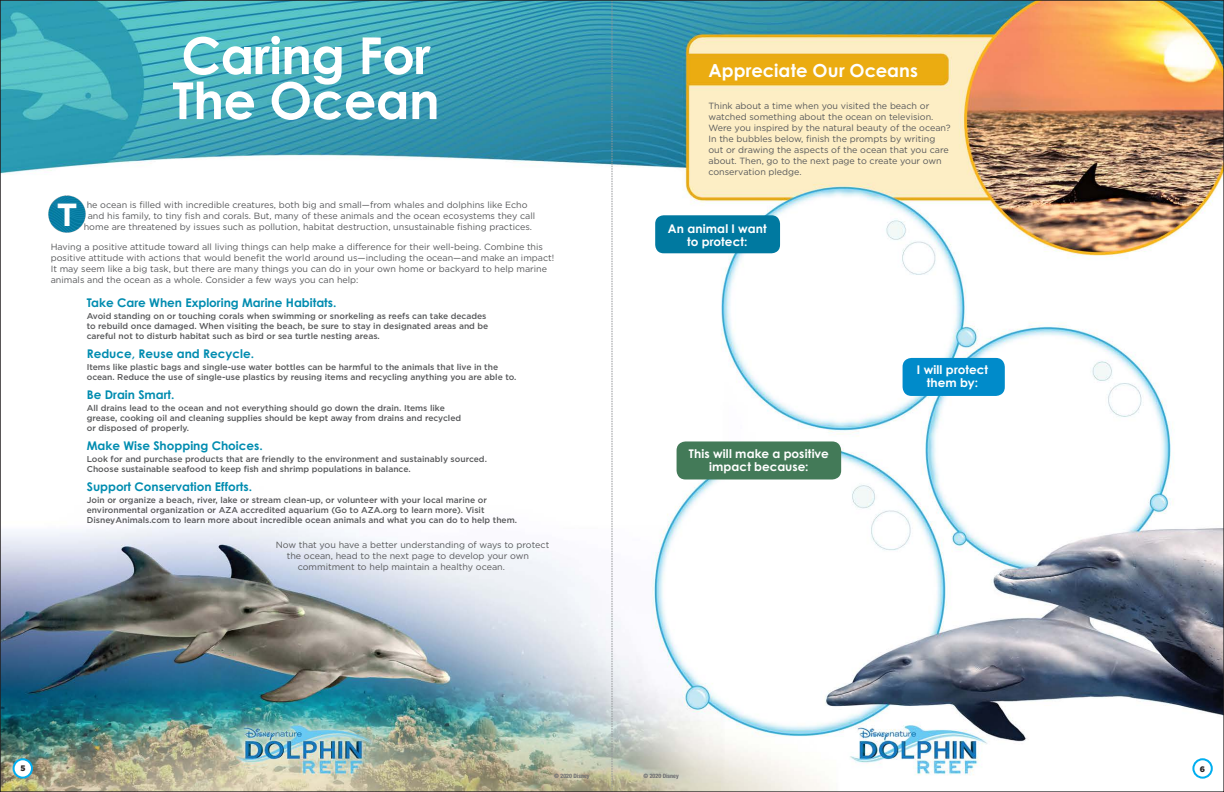
<style>
.page{position:relative;width:1224px;height:792px;background:#fff}
.page>*{position:absolute;margin:0;border:0;box-sizing:border-box;transform-origin:0 0}
.new_BODY{font:700 51px/45px "Century Gothic";letter-spacing:-.01em;color:#fff}
.BODY{font:700 32px "Gotham";color:#fff}
.DOL-ACTIVITY_DIR_HEA{font:700 18px "Century Gothic";letter-spacing:.005em;color:#fff}
.DOL-ACTIVITY_DIR{font:700 12px "Century Gothic";color:#008cb0}
.DOL-ACTIVITY_DIR_HEA-2{font:700 12px/13px "Century Gothic";letter-spacing:.005em;color:#fff;text-align:center}
.DOL-ACTIVITY_DIR-2{font:9px/11px "Gotham";color:#57585a}
.DOL-ACTIVITY_DIR-3{font:500 8.5px/10px "Gotham";color:#57585a}
.t1{font:900 8px "Gotham";color:#231f20}
.t2{font:700 condensed 6px "Helvetica Neue";color:#6b6b6e}
</style>
<div class="page">
<img style="left:2px;top:2px;width:1220px;height:788px">
<p class="new_BODY" style="left:172px;top:32px;width:269px">Caring For<br>The Ocean</p>
<p class="BODY" style="left:57px;top:194px;width:22px">T</p>
<p class="DOL-ACTIVITY_DIR-2" style="left:84px;top:199px;width:453px;text-align:center">he ocean is filled with incredible creatures, both big and small—from whales and dolphins like Echo and his family, to tiny fish and corals. But, many of these animals and the ocean ecosystems they call home are threatened by issues such as pollution, habitat destruction, unsustainable fishing practices.</p>
<p class="DOL-ACTIVITY_DIR-2" style="left:51px;top:241px;width:505px">Having a positive attitude toward all living things can help make a difference for their well-being. Combine this positive attitude with actions that would benefit the world around us—including the ocean—and make an impact!<br>It may seem like a big task, but there are many things you can do in your own home or backyard to help marine animals and the ocean as a whole. Consider a few ways you can help:</p>
<p class="DOL-ACTIVITY_DIR" style="left:87px;top:295px;width:251px">Take Care When Exploring Marine Habitats.</p>
<p class="DOL-ACTIVITY_DIR-3" style="left:87px;top:311px;width:403px">Avoid standing on or touching corals when swimming or snorkeling as reefs can take decades to rebuild once damaged. When visiting the beach, be sure to stay in designated areas and be careful not to disturb habitat such as bird or sea turtle nesting areas.</p>
<p class="DOL-ACTIVITY_DIR" style="left:87px;top:346px;width:169px">Reduce, Reuse and Recycle.</p>
<p class="DOL-ACTIVITY_DIR-3" style="left:87px;top:362px;width:431px">Items like plastic bags and single-use water bottles can be harmful to the animals that live in the ocean. Reduce the use of single-use plastics by reusing items and recycling anything you are able to.</p>
<p class="DOL-ACTIVITY_DIR" style="left:87px;top:387px;width:89px">Be Drain Smart.</p>
<p class="DOL-ACTIVITY_DIR-3" style="left:87px;top:403px;width:376px">All drains lead to the ocean and not everything should go down the drain. Items like grease, cooking oil and cleaning supplies should be kept away from drains and recycled or disposed of properly.</p>
<p class="DOL-ACTIVITY_DIR" style="left:87px;top:438px;width:178px">Make Wise Shopping Choices.</p>
<p class="DOL-ACTIVITY_DIR-3" style="left:87px;top:454px;width:402px">Look for and purchase products that are friendly to the environment and sustainably sourced.<br>Choose sustainable seafood to keep fish and shrimp populations in balance.</p>
<p class="DOL-ACTIVITY_DIR" style="left:87px;top:479px;width:167px">Support Conservation Efforts.</p>
<p class="DOL-ACTIVITY_DIR-3" style="left:87px;top:495px;width:432px">Join or organize a beach, river, lake or stream clean-up, or volunteer with your local marine or environmental organization or AZA accredited aquarium (Go to AZA.org to learn more). Visit<br>DisneyAnimals.com to learn more about incredible ocean animals and what you can do to help them.</p>
<p class="DOL-ACTIVITY_DIR-2" style="left:276px;top:539px;width:275px">Now that you have a better understanding of ways to protect</p>
<p class="DOL-ACTIVITY_DIR-2" style="left:287px;top:550px;width:244px">the ocean, head to the next page to develop your own</p>
<p class="DOL-ACTIVITY_DIR-2" style="left:298px;top:561px;width:209px">commitment to help maintain a healthy ocean.</p>
<p class="DOL-ACTIVITY_DIR_HEA" style="left:708px;top:60px;width:211px">Appreciate Our Oceans</p>
<p class="DOL-ACTIVITY_DIR-2" style="left:708px;top:100px;width:244px">Think about a time when you visited the beach or watched something about the ocean on television.<br>Were you inspired by the natural beauty of the ocean?<br>In the bubbles below, finish the prompts by writing out or drawing the aspects of the ocean that you care about. Then, go to the next page to create your own conservation pledge.</p>
<p class="DOL-ACTIVITY_DIR_HEA-2" style="left:668px;top:222px;width:100px">An animal I want to protect:</p>
<p class="DOL-ACTIVITY_DIR_HEA-2" style="left:689px;top:446px;width:141px">This will make a positive impact because:</p>
<p class="DOL-ACTIVITY_DIR_HEA-2" style="left:917px;top:363px;width:73px">I will protect them by:</p>
<p class="t1" style="left:20px;top:763px;width:7px">5</p>
<p class="t2" style="left:554px;top:773px;width:37px">© 2020 Disney</p>
<p class="t2" style="left:644px;top:773px;width:37px">© 2020 Disney</p>
<p class="t1" style="left:1200px;top:763px;width:7px">6</p>
</div>
